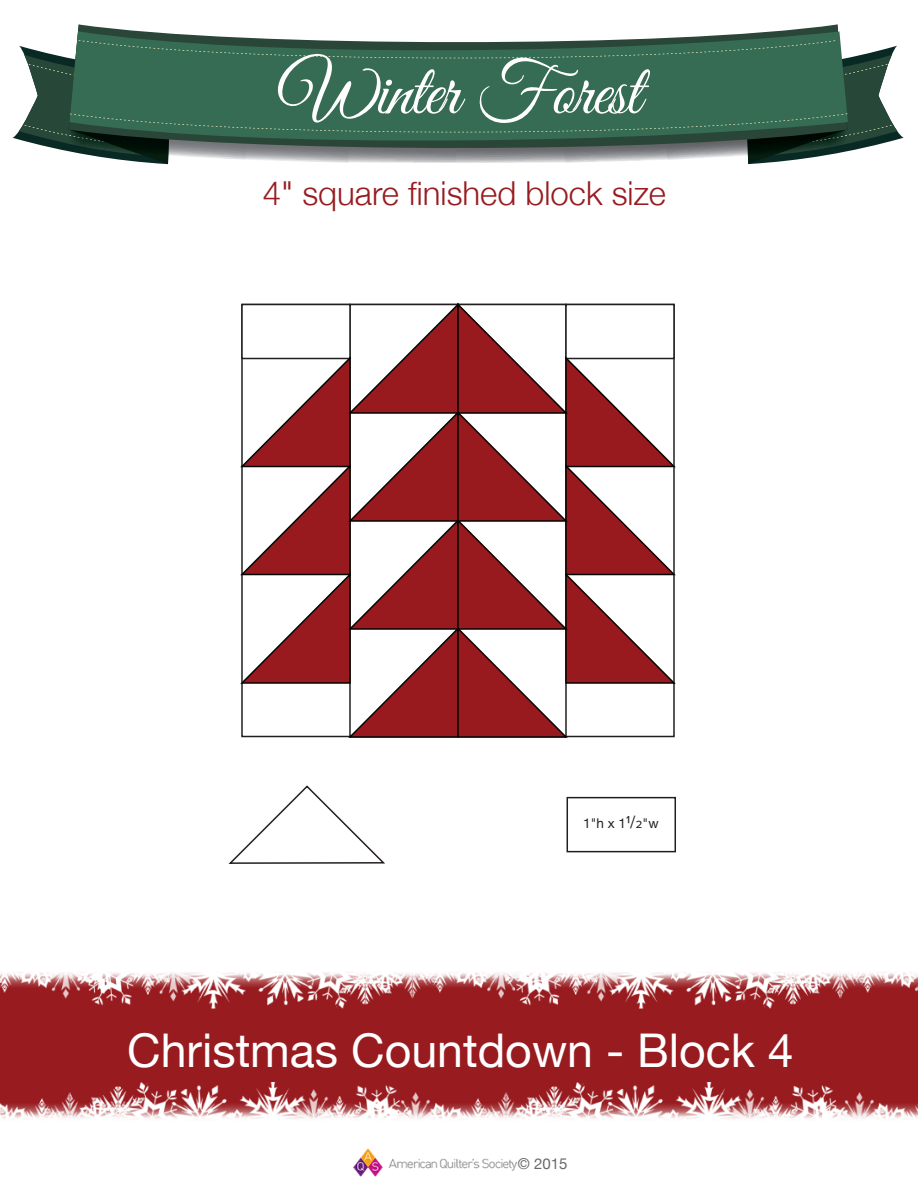
<style>
.page{position:relative;width:918px;height:1188px;background:#fff}
.page>*{position:absolute;margin:0;border:0;box-sizing:border-box;transform-origin:0 0}
.t1{font:73.5px "Great Vibes";letter-spacing:-.02em;color:#fff}
.t2{font:46.5px "Helvetica Neue";color:#fff}
.t3{font:300 33px "Helvetica Neue";color:#981b1f}
.t4{font:15px "Helvetica Neue";color:#69696c}
.t5{font:13.5px "Helvetica Neue";color:#231f20}
.s1{font-family:"Proxima Nova";font-size:18px}
</style>
<div class="page">
<div style="left:0;top:1033px;width:918px;height:25px;background:#981b1f"></div>
<img style="left:0;top:972px;width:918px;height:61px">
<img style="left:0;top:1058px;width:918px;height:61px">
<img style="left:353px;top:1148px;width:163px;height:29px">
<svg style="left:13px;top:24px;width:891px;height:140px"></svg>
<svg style="left:240px;top:302px;width:436px;height:436px"></svg>
<div style="left:567px;top:797px;width:109px;height:55px;border:2px solid #231f20"></div>
<svg style="left:228px;top:785px;width:157px;height:79px"></svg>
<p class="t1" style="left:279px;top:51px;width:363px">Winter Forest</p>
<p class="t3" style="left:263px;top:173px;width:405px">4" square finished block size</p>
<p class="t5" style="left:583px;top:816px;width:77px">1"h x 1<span class="s1">1/2</span>"w</p>
<p class="t2" style="left:127px;top:1023px;width:668px">Christmas Countdown - Block 4</p>
<p class="t4" style="left:518px;top:1154px;width:51px">© 2015</p>
</div>
